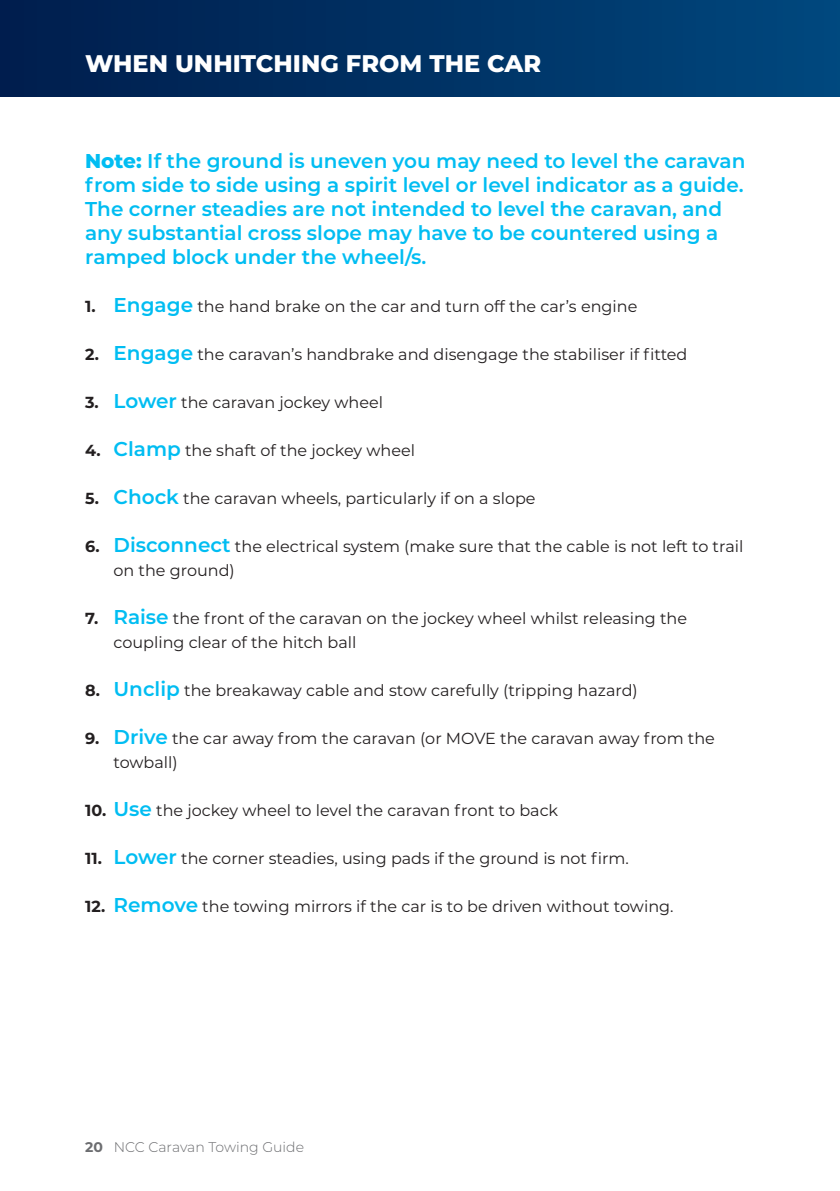
<style>
.page{position:relative;width:840px;height:1191px;background:#fff}
.page>*{position:absolute;margin:0;border:0;box-sizing:border-box;transform-origin:0 0}
.t1{font:800 24px "Montserrat";color:#fff}
.t2{font:600 20px/24px "Montserrat";color:#01bdf2}
.t3{font:16px/24px "Montserrat";color:#231f20}
.t4{font:300 14px "Montserrat";color:#6c6d70}
.s1{font-weight:800}
.s2{font-weight:700}
.s3{font-weight:600;font-size:20px;color:#01bdf2}
</style>
<div class="page">
<div style="left:0;top:0;width:839px;height:96px;background:linear-gradient(to right,#001c4c,#00477d)"></div>
<h1 class="t1" style="left:85px;top:46px;width:457px">WHEN UNHITCHING FROM THE CAR</h1>
<p class="t2" style="left:85px;top:148px;width:661px"><span class="s1">Note:</span> If the ground is uneven you may need to level the caravan from side to side using a spirit level or level indicator as a guide.<br>The corner steadies are not intended to level the caravan, and any substantial cross slope may have to be countered using a ramped block under the wheel/s.</p>
<p class="t3" style="left:85px;top:294px;width:553px"><span class="s2">1.</span> <span class="s3">Engage</span> the hand brake on the car and turn off the car’s engine</p>
<p class="t3" style="left:85px;top:342px;width:603px"><span class="s2">2.</span> <span class="s3">Engage</span> the caravan’s handbrake and disengage the stabiliser if fitted</p>
<p class="t3" style="left:85px;top:390px;width:299px"><span class="s2">3.</span> <span class="s3">Lower</span> the caravan jockey wheel</p>
<p class="t3" style="left:85px;top:438px;width:331px"><span class="s2">4.</span> <span class="s3">Clamp</span> the shaft of the jockey wheel</p>
<p class="t3" style="left:85px;top:486px;width:452px"><span class="s2">5.</span> <span class="s3">Chock</span> the caravan wheels, particularly if on a slope</p>
<p class="t3" style="left:113px;top:534px;width:631px;text-indent:-28px"><span class="s2">6.</span> <span class="s3">Disconnect</span> the electrical system (make sure that the cable is not left to trail on the ground)</p>
<p class="t3" style="left:113px;top:606px;width:574px;text-indent:-28px"><span class="s2">7.</span> <span class="s3">Raise</span> the front of the caravan on the jockey wheel whilst releasing the coupling clear of the hitch ball</p>
<p class="t3" style="left:85px;top:678px;width:554px"><span class="s2">8.</span> <span class="s3">Unclip</span> the breakaway cable and stow carefully (tripping hazard)</p>
<p class="t3" style="left:113px;top:726px;width:602px;text-indent:-28px"><span class="s2">9.</span> <span class="s3">Drive</span> the car away from the caravan (or MOVE the caravan away from the towball)</p>
<p class="t3" style="left:85px;top:798px;width:474px"><span class="s2">10.</span> <span class="s3">Use</span> the jockey wheel to level the caravan front to back</p>
<p class="t3" style="left:85px;top:846px;width:545px"><span class="s2">11.</span> <span class="s3">Lower</span> the corner steadies, using pads if the ground is not firm.</p>
<p class="t3" style="left:85px;top:894px;width:589px"><span class="s2">12.</span> <span class="s3">Remove</span> the towing mirrors if the car is to be driven without towing.</p>
<p class="t4" style="left:85px;top:1138px;width:220px"><span class="s2">20</span> NCC Caravan Towing Guide</p>
</div>
